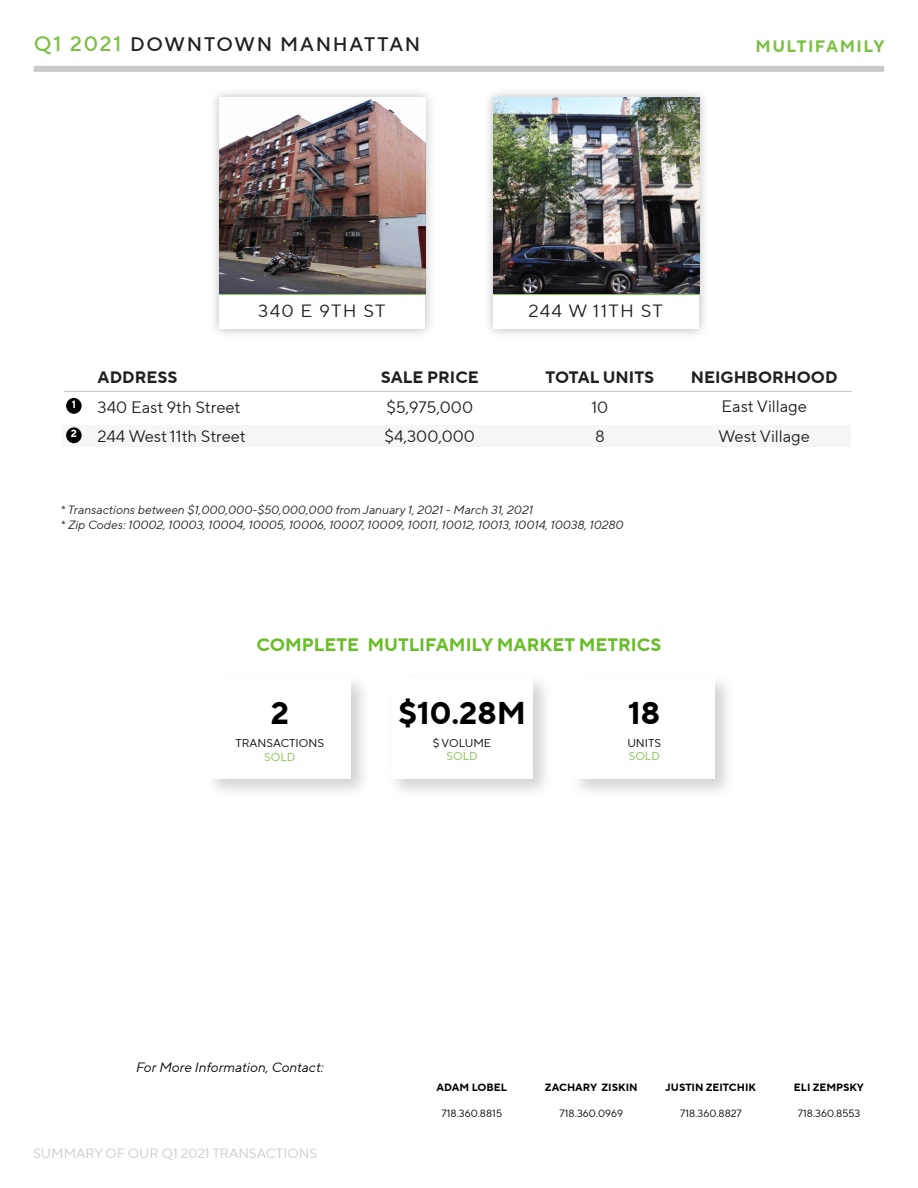
<style>
.page{position:relative;width:918px;height:1188px;background:#fff}
.page>*{position:absolute;margin:0;border:0;box-sizing:border-box;transform-origin:0 0}
.t1{font:700 31.5px "TT Norms Pro";color:#000}
.t2{font:500 19.5px "TT Norms Pro";letter-spacing:.09em;color:#231f20}
.t3{font:700 18px "TT Norms Pro";color:#69be28}
.t4{font:17.7px "TT Norms Pro";letter-spacing:.07em;color:#231f20;scale:1.04 1}
.t5{font:16.5px "TT Norms Pro";color:#231f20}
.t6{font:700 16.5px "TT Norms Pro";color:#231f20}
.t7{font:700 16.5px "TT Norms Pro";letter-spacing:.09em;color:#7ac142}
.t8{font:13.5px "TT Norms Pro";color:#cacaca}
.t9{font:italic 13.5px "TT Norms Pro";color:#000}
.t10{font:italic 12px/14.4px "TT Norms Pro";color:#231f20}
.t11{font:11.4px "TT Norms Pro";color:#000}
.t12{font:11.4px "TT Norms Pro";color:#7ac142}
.t13{font:10.5px "TT Norms Pro";color:#000}
.t14{font:700 10.5px "TT Norms Pro";color:#000}
.t15{font:700 10.5px "TT Norms Pro";color:#fff}
.s1{font-size:21px;color:#7ac142}
</style>
<div class="page">
<div style="left:34px;top:66px;width:850px;height:6px;background:#cacaca"></div>
<div style="left:62px;top:425px;width:788px;height:22px;background:#f6f6f6"></div>
<div style="left:209px;top:87px;width:226px;height:252px;background:#231f20;opacity:.31"></div>
<div style="left:220px;top:98px;width:205px;height:231px;background:#fff"></div>
<hr style="left:220px;top:293px;width:205px;height:2px;background:#7ac142">
<img style="left:220px;top:99px;width:205px;height:194px">
<div style="left:483px;top:87px;width:226px;height:252px;background:#231f20;opacity:.31"></div>
<div style="left:493px;top:98px;width:206px;height:231px;background:#fff"></div>
<hr style="left:493px;top:293px;width:206px;height:2px;background:#7ac142">
<img style="left:493px;top:98px;width:206px;height:195px">
<hr style="left:64px;top:391px;width:788px;height:1px;background:#cacaca">
<div style="left:66px;top:398px;width:16px;height:16px;background:#000;border-radius:50%"></div>
<div style="left:66px;top:427px;width:16px;height:16px;background:#000;border-radius:50%"></div>
<div style="left:205px;top:673px;width:166px;height:127px;background:#231f20;opacity:.65"></div>
<div style="left:209px;top:678px;width:141px;height:101px;background:#fff"></div>
<div style="left:387px;top:673px;width:167px;height:127px;background:#231f20;opacity:.65"></div>
<div style="left:392px;top:678px;width:141px;height:101px;background:#fff"></div>
<div style="left:570px;top:673px;width:166px;height:127px;background:#231f20;opacity:.65"></div>
<div style="left:574px;top:678px;width:141px;height:101px;background:#fff"></div>
<p class="t2" style="left:34px;top:30px;width:388px"><span class="s1">Q1 2021</span> DOWNTOWN MANHATTAN</p>
<p class="t7" style="left:756px;top:34px;width:131px">MULTIFAMILY</p>
<p class="t4" style="left:258px;top:299px;width:124px">340 E 9TH ST</p>
<p class="t4" style="left:529px;top:299px;width:131px">244 W 11TH ST</p>
<p class="t15" style="left:72px;top:396px;width:6px">1</p>
<p class="t15" style="left:71px;top:425px;width:8px">2</p>
<p class="t6" style="left:98px;top:365px;width:81px">ADDRESS</p>
<p class="t6" style="left:381px;top:365px;width:100px">SALE PRICE</p>
<p class="t5" style="left:98px;top:395px;width:144px">340 East 9th Street</p>
<p class="t5" style="left:98px;top:424px;width:150px">244 West 11th Street</p>
<p class="t5" style="left:386px;top:395px;width:88px">$5,975,000</p>
<p class="t5" style="left:385px;top:424px;width:92px">$4,300,000</p>
<p class="t6" style="left:546px;top:365px;width:110px">TOTAL UNITS</p>
<p class="t6" style="left:691px;top:365px;width:148px">NEIGHBORHOOD</p>
<p class="t5" style="left:591px;top:395px;width:18px">10</p>
<p class="t5" style="left:595px;top:424px;width:11px">8</p>
<p class="t5" style="left:722px;top:395px;width:87px">East Village</p>
<p class="t5" style="left:719px;top:424px;width:93px">West Village</p>
<p class="t10" style="left:61px;top:503px;width:565px">* Transactions between $1,000,000-$50,000,000 from January 1, 2021 - March 31, 2021<br>* Zip Codes: 10002, 10003, 10004, 10005, 10006, 10007, 10009, 10011, 10012, 10013, 10014, 10038, 10280</p>
<p class="t3" style="left:257px;top:632px;width:406px">COMPLETE MUTLIFAMILY MARKET METRICS</p>
<p class="t1" style="left:271px;top:689px;width:20px">2</p>
<p class="t1" style="left:398px;top:689px;width:130px">$10.28M</p>
<p class="t11" style="left:236px;top:734px;width:90px">TRANSACTIONS</p>
<p class="t12" style="left:264px;top:748px;width:33px">SOLD</p>
<p class="t11" style="left:433px;top:734px;width:60px">$ VOLUME</p>
<p class="t12" style="left:446px;top:748px;width:33px">SOLD</p>
<p class="t1" style="left:628px;top:689px;width:33px">18</p>
<p class="t11" style="left:627px;top:734px;width:35px">UNITS</p>
<p class="t12" style="left:629px;top:748px;width:33px">SOLD</p>
<p class="t9" style="left:136px;top:1058px;width:189px">For More Information, Contact:</p>
<p class="t8" style="left:33px;top:1144px;width:286px">SUMMARY OF OUR Q1 2021 TRANSACTIONS</p>
<p class="t14" style="left:437px;top:1080px;width:72px">ADAM LOBEL</p>
<p class="t13" style="left:441px;top:1105px;width:62px">718.360.8815</p>
<p class="t14" style="left:545px;top:1080px;width:94px">ZACHARY ZISKIN</p>
<p class="t13" style="left:560px;top:1105px;width:65px">718.360.0969</p>
<p class="t14" style="left:666px;top:1080px;width:92px">JUSTIN ZEITCHIK</p>
<p class="t13" style="left:680px;top:1105px;width:63px">718.360.8827</p>
<p class="t14" style="left:794px;top:1080px;width:72px">ELI ZEMPSKY</p>
<p class="t13" style="left:798px;top:1105px;width:64px">718.360.8553</p>
</div>
